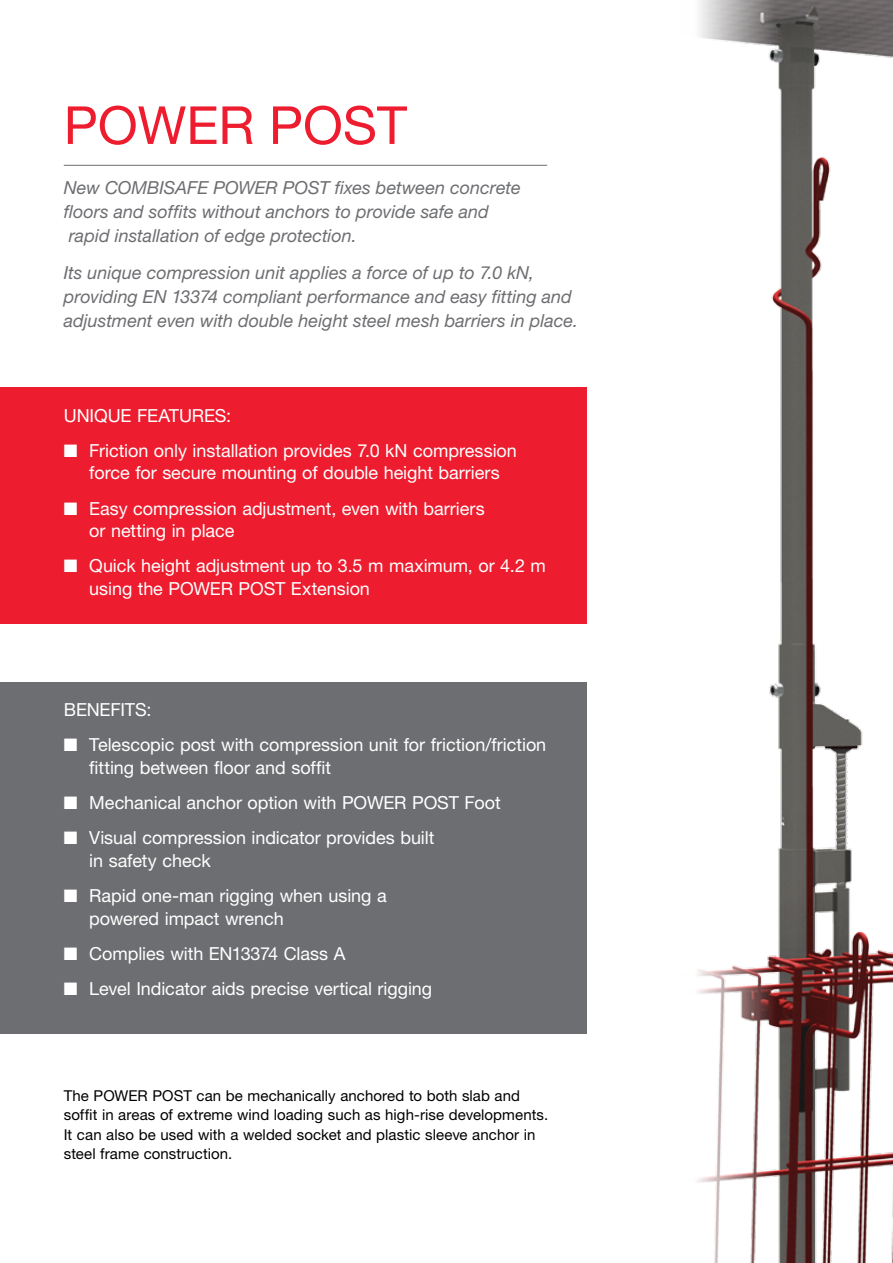
<style>
.page{position:relative;width:893px;height:1263px;background:#fff}
.page>*{position:absolute;margin:0;border:0;box-sizing:border-box;transform-origin:0 0}
.t1{font:52.5px "Helvetica Neue LT Pro";color:#ed1c2e}
.t2{font:18px/22.5px "Helvetica Neue LT Pro";letter-spacing:-.005em;color:#fff}
.t3{font:italic 18px/24px "Helvetica Neue LT Pro";color:#6d6e71}
.t4{font:15px/19.5px "Helvetica Neue LT Pro";letter-spacing:.005em;color:#000}
</style>
<div class="page">
<img style="left:697px;top:0;width:196px;height:1263px">
<div style="left:0;top:387px;width:586px;height:237px;background:#ed1c2e"></div>
<div style="left:0;top:682px;width:586px;height:352px;background:#6d6e71"></div>
<hr style="left:64px;top:165px;width:483px;height:1px;background:#6d6e71">
<h1 class="t1" style="left:64px;top:94px;width:345px">POWER POST</h1>
<p class="t3" style="left:64px;top:175px;width:458px">New COMBISAFE POWER POST fixes between concrete floors and soffits without anchors to provide safe and rapid installation of edge protection.</p>
<p class="t3" style="left:64px;top:260px;width:516px">Its unique compression unit applies a force of up to 7.0 kN, providing EN 13374 compliant performance and easy fitting and adjustment even with double height steel mesh barriers in place.</p>
<p class="t2" style="left:64px;top:404px;width:118px">un ique feature</p>
<p class="t2" style="left:215px;top:404px;width:18px">s:</p>
<p class="t2" style="left:64px;top:439px;width:455px;text-align:center">■ Friction only installation provides 7.0 kN compression force for secure mounting of double height barriers</p>
<p class="t2" style="left:89px;top:497px;width:397px;text-indent:-26px">■ Easy compression adjustment, even with barriers or netting in place</p>
<p class="t2" style="left:89px;top:554px;width:458px;text-indent:-26px">■ Quick height adjustment up to 3.5 m maximum, or 4.2 m using the POWER POST Extension</p>
<p class="t2" style="left:64px;top:698px;width:89px">BENEFITS:</p>
<p class="t2" style="left:89px;top:733px;width:458px;text-indent:-26px">■ Telescopic post with compression unit for friction/friction fitting between floor and soffit</p>
<p class="t2" style="left:64px;top:791px;width:438px">■ Mechanical anchor option with POWER POST Foot</p>
<p class="t2" style="left:89px;top:826px;width:347px;text-indent:-26px">■ Visual compression indicator provides built in safety check</p>
<p class="t2" style="left:89px;top:884px;width:299px;text-indent:-26px">■ Rapid one-man rigging when using a powered impact wrench</p>
<p class="t2" style="left:64px;top:942px;width:283px">■ Complies with EN13374 Class A</p>
<p class="t2" style="left:64px;top:977px;width:370px">■ Level I ndicator aids precise vertical rigging</p>
<p class="t4" style="left:64px;top:1085px;width:486px">The POWER POST can be mechanically anchored to both slab and soffit in areas of extreme wind loading such as high-rise developments.<br>It can also be used with a welded socket and plastic sleeve anchor in steel frame construction.</p>
</div>
